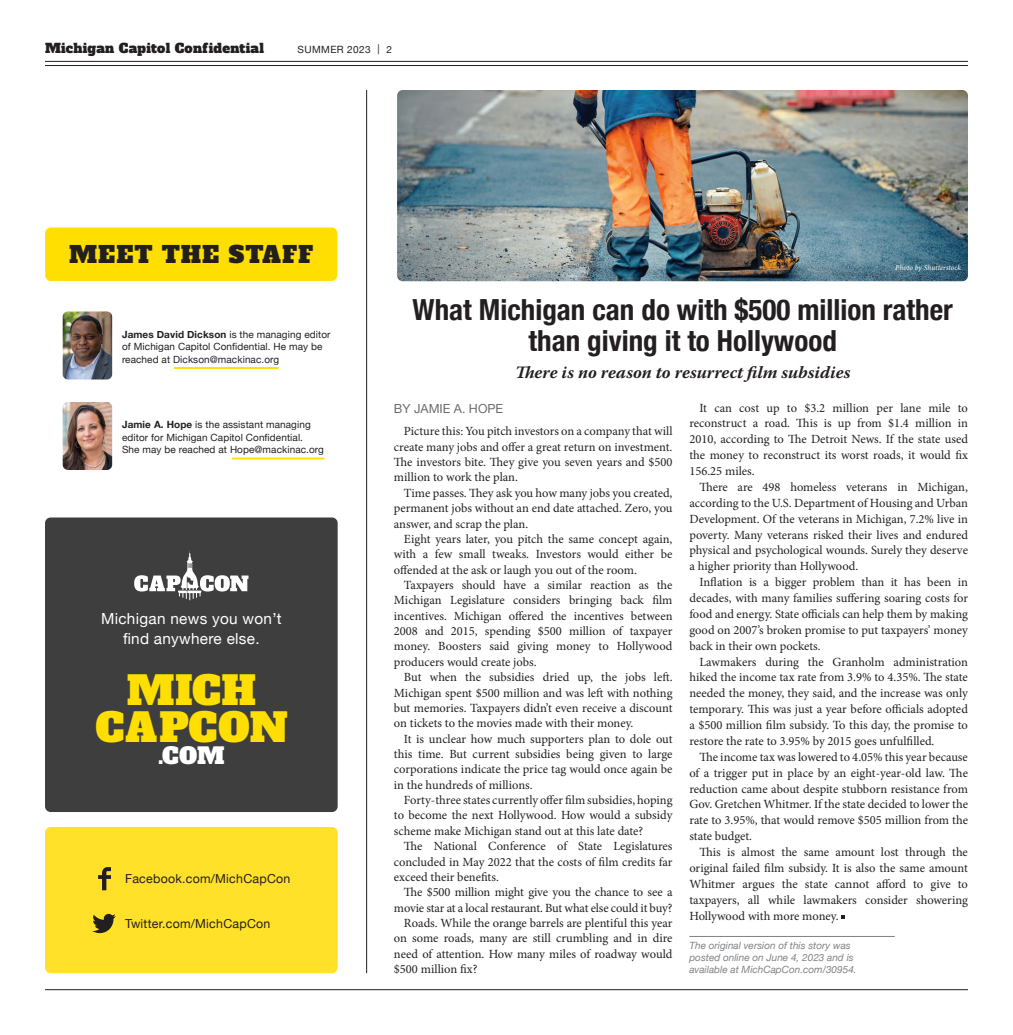
<style>
.page{position:relative;width:1013px;height:1035px;background:#fff}
.page>*{position:absolute;margin:0;border:0;box-sizing:border-box;transform-origin:0 0}
.t1{font:39.5px/36.9px "Alfa Slab One";letter-spacing:.005em;color:#ffdf01;text-align:center}
.t2{font:700 condensed 29.12px/30.5px "Helvetica Neue";color:#231f20;text-align:center}
.t3{font:23.25px "Alfa Slab One";letter-spacing:.05em;color:#231f20}
.t4{font:22.75px "Alfa Slab One";color:#fff}
.t5{font:italic 700 17.25px "Warnock Pro";color:#231f20}
.t6{font:15.25px/19.8px "Helvetica Neue";letter-spacing:.02em;color:#fff;text-align:center}
.t7{font:13.12px "Alfa Slab One";letter-spacing:.02em;color:#231f20}
.t8{font:12.5px/15.9px "Minion Pro";letter-spacing:-.005em;color:#231f20;text-align:justify}
.t9{font:12.5px "Helvetica Neue";color:#6c6d70}
.t10{font:12.38px "Helvetica Neue";letter-spacing:.02em;color:#231f20}
.t11{font:10px/12.5px "Helvetica Neue";letter-spacing:.01em;color:#231f20}
.t12{font:italic 10px/12.1px "Helvetica Neue";color:#808285}
.t13{font:10px "Helvetica Neue";letter-spacing:.04em;color:#231f20}
.t14{font:italic 7.5px "Minion Variable Concept";letter-spacing:.01em;color:#fff}
.s1{font-weight:700}
</style>
<div class="page">
<hr style="left:45px;top:61px;width:923px;height:1px;background:#231f20">
<hr style="left:45px;top:65px;width:923px;height:1px;background:#231f20">
<hr style="left:45px;top:989px;width:923px;height:1px;background:#231f20">
<div style="left:45px;top:228px;width:292px;height:53px;background:#ffdf01;border-radius:6px"></div>
<img style="left:63px;top:311px;width:49px;height:68px">
<hr style="left:174px;top:367px;width:104px;height:2px;background:#ffdf01">
<img style="left:63px;top:402px;width:49px;height:68px">
<hr style="left:232px;top:458px;width:92px;height:1px;background:#ffdf01">
<div style="left:45px;top:518px;width:293px;height:294px;background:#3e3e3f;border-radius:6px"></div>
<svg style="left:134px;top:551px;width:114px;height:49px"></svg>
<div style="left:45px;top:827px;width:293px;height:146px;background:#ffe12a;border-radius:6px"></div>
<svg style="left:98px;top:867px;width:13px;height:23px"></svg>
<svg style="left:92px;top:914px;width:24px;height:19px"></svg>
<hr style="left:366px;top:90px;width:1px;height:883px;background:#231f20">
<img style="left:397px;top:90px;width:571px;height:191px">
<hr style="left:689px;top:936px;width:205px;height:1px;background:#808285">
<svg style="left:841px;top:915px;width:4px;height:3px"></svg>
<p class="t7" style="left:45px;top:39px;width:220px">Michigan Capitol Confidential</p>
<p class="t13" style="left:298px;top:42px;width:96px">SUMMER 2023 | 2</p>
<h3 class="t3" style="left:69px;top:239px;width:245px">MEET THE STAFF</h3>
<p class="t14" style="left:895px;top:263px;width:67px">Photo by Shutterstock</p>
<p class="t11" style="left:122px;top:328px;width:210px"><span class="s1">James David Dickson</span> is the managing editor of Michigan Capitol Confidential. He may be reached at Dickson@mackinac.org</p>
<p class="t11" style="left:122px;top:419px;width:203px"><span class="s1">Jamie A. Hope</span> is the assistant managing editor for Michigan Capitol Confidential.<br>She may be reached at Hope@mackinac.org</p>
<p class="t6" style="left:101px;top:610px;width:182px">Michigan news you won’t find anywhere else.</p>
<h1 class="t1" style="left:95px;top:672px;width:193px">MICH<br>CAPCON</h1>
<h3 class="t4" style="left:158px;top:740px;width:68px">.COM</h3>
<p class="t10" style="left:125px;top:870px;width:167px">Facebook.com/MichCapCon</p>
<p class="t10" style="left:125px;top:915px;width:147px">Twitter.com/MichCapCon</p>
<h2 class="t2" style="left:412px;top:293px;width:541px">What Michigan can do with $500 million rather than giving it to Hollywood</h2>
<h3 class="t5" style="left:515px;top:362px;width:337px">There is no reason to resurrect film subsidies</h3>
<p class="t9" style="left:394px;top:400px;width:111px">BY JAMIE A. HOPE</p>
<p class="t8" style="left:394px;top:424px;width:280px;line-height:15.4px;text-indent:10px">Picture this: You pitch investors on a company that will create many jobs and offer a great return on investment.<br>The investors bite. They give you seven years and $500 million to work the plan.</p>
<p class="t8" style="left:394px;top:485px;width:280px;line-height:15.4px;text-indent:10px">Time passes. They ask you how many jobs you created, permanent jobs without an end date attached. Zero, you answer, and scrap the plan.</p>
<p class="t8" style="left:394px;top:531px;width:280px;line-height:15.4px;text-indent:10px">Eight years later, you pitch the same concept again, with a few small tweaks. Investors would either be offended at the ask or laugh you out of the room.</p>
<p class="t8" style="left:394px;top:577px;width:280px;line-height:15.4px;text-indent:10px">Taxpayers should have a similar reaction as the Michigan Legislature considers bringing back film incentives. Michigan offered the incentives between 2008 and 2015, spending $500 million of taxpayer money. Boosters said giving money to Hollywood producers would create jobs.</p>
<p class="t8" style="left:394px;top:670px;width:280px;line-height:15.4px;text-indent:10px">But when the subsidies dried up, the jobs left.<br>Michigan spent $500 million and was left with nothing but memories. Taxpayers didn’t even receive a discount on tickets to the movies made with their money.</p>
<p class="t8" style="left:394px;top:731px;width:280px;line-height:15.4px;text-indent:10px">It is unclear how much supporters plan to dole out this time. But current subsidies being given to large corporations indicate the price tag would once again be in the hundreds of millions.</p>
<p class="t8" style="left:394px;top:792px;width:280px;line-height:15.4px;text-indent:10px">Forty-three states currently offer film subsidies, hoping to become the next Hollywood. How would a subsidy scheme make Michigan stand out at this late date?</p>
<p class="t8" style="left:394px;top:839px;width:280px;line-height:15.4px;text-indent:10px">The National Conference of State Legislatures concluded in May 2022 that the costs of film credits far exceed their benefits.</p>
<p class="t8" style="left:404px;top:884px;width:270px">The $500 million might give you the chance to see a</p>
<p class="t8" style="left:394px;top:900px;width:280px">movie star at a local restaurant. But what else could it buy?</p>
<p class="t8" style="left:404px;top:915px;width:270px">Roads. While the orange barrels are plentiful this year</p>
<p class="t8" style="left:394px;top:930px;width:280px">on some roads, many are still crumbling and in dire</p>
<p class="t8" style="left:394px;top:946px;width:280px">need of attention. How many miles of roadway would</p>
<p class="t8" style="left:394px;top:961px;width:85px">$500 million fix?</p>
<p class="t8" style="left:689px;top:400px;width:280px;text-indent:10px">It can cost up to $3.2 million per lane mile to reconstruct a road. This is up from $1.4 million in 2010, according to The Detroit News. If the state used the money to reconstruct its worst roads, it would fix 156.25 miles.</p>
<p class="t8" style="left:689px;top:479px;width:280px;text-indent:10px">There are 498 homeless veterans in Michigan, according to the U.S. Department of Housing and Urban Development. Of the veterans in Michigan, 7.2% live in poverty. Many veterans risked their lives and endured physical and psychological wounds. Surely they deserve a higher priority than Hollywood.</p>
<p class="t8" style="left:689px;top:574px;width:280px;text-indent:10px">Inflation is a bigger problem than it has been in decades, with many families suffering soaring costs for food and energy. State officials can help them by making good on 2007’s broken promise to put taxpayers’ money back in their own pockets.</p>
<p class="t8" style="left:689px;top:654px;width:280px;text-indent:10px">Lawmakers during the Granholm administration hiked the income tax rate from 3.9% to 4.35%. The state needed the money, they said, and the increase was only temporary. This was just a year before officials adopted a $500 million film subsidy. To this day, the promise to restore the rate to 3.95% by 2015 goes unfulfilled.</p>
<p class="t8" style="left:689px;top:749px;width:280px;text-indent:10px">The income tax was lowered to 4.05% this year because of a trigger put in place by an eight-year-old law. The reduction came about despite stubborn resistance from Gov. Gretchen Whitmer. If the state decided to lower the rate to 3.95%, that would remove $505 million from the state budget.</p>
<p class="t8" style="left:689px;top:844px;width:280px;text-indent:10px">This is almost the same amount lost through the original failed film subsidy. It is also the same amount Whitmer argues the state cannot afford to give to taxpayers, all while lawmakers consider showering Hollywood with more money.</p>
<p class="t12" style="left:689px;top:940px;width:169px">The original version of this story was posted online on June 4, 2023 and is available at MichCapCon.com/30954.</p>
</div>
